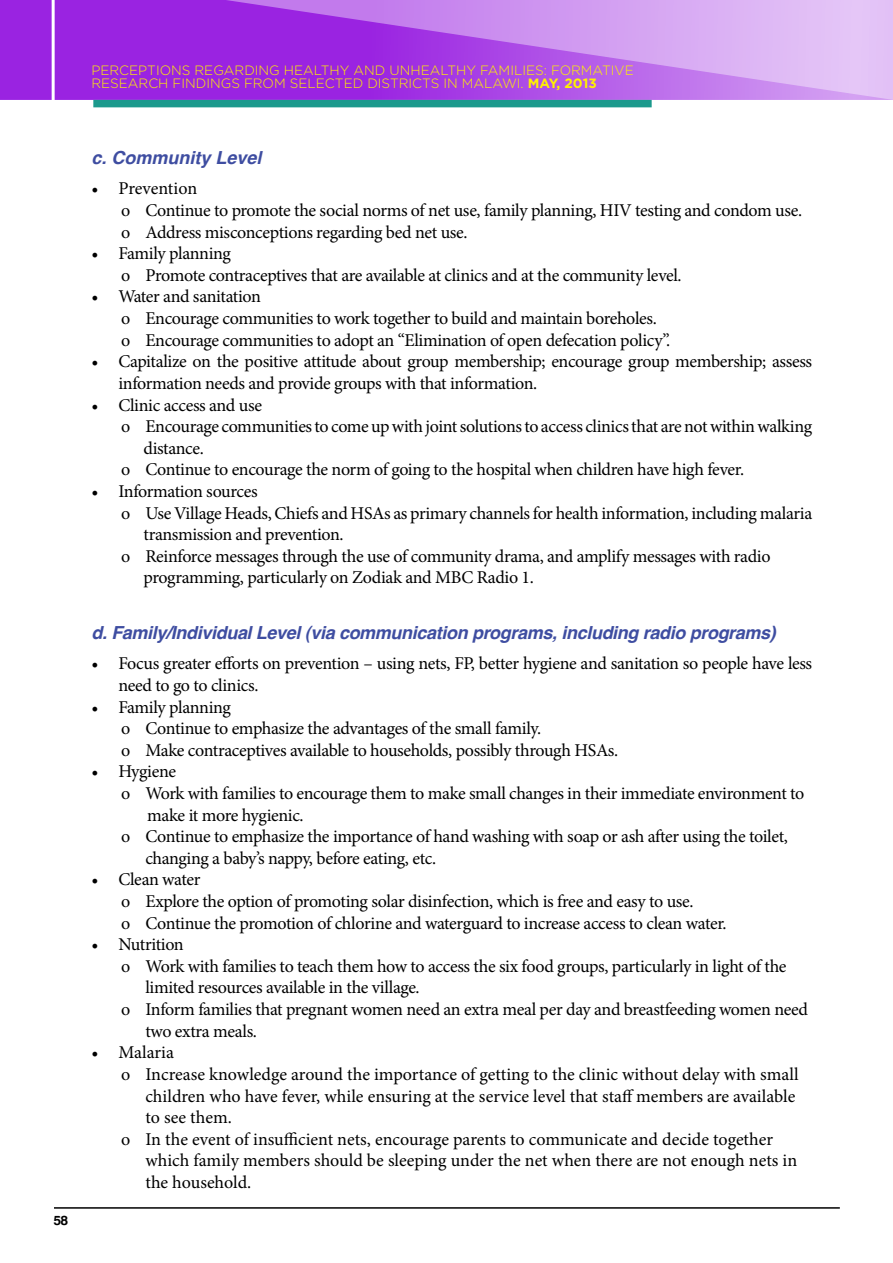
<style>
.page{position:relative;width:893px;height:1263px;background:#fff}
.page>*{position:absolute;margin:0;border:0;box-sizing:border-box;transform-origin:0 0}
.t1{font:18px/21.6px "Minion Pro";letter-spacing:-.02em;color:#000}
.t2{font:18px "Minion Pro";color:#000}
.t3{font:italic 700 18px "Helvetica";letter-spacing:-.02em;color:#3e4da1}
.t4{font:italic 700 18px "Helvetica";color:#3e4da1}
.t5{font:18px "Minion Pro";letter-spacing:.005em;color:#000}
.t6{font:300 13.5px/13.5px "Gotham";color:#fff200}
.t7{font:13.5px "Harabara";color:#000}
.s1{font-weight:700}
</style>
<div class="page">
<div style="left:0;top:0;width:52px;height:100px;background:#9a23e1"></div>
<div style="left:93px;top:100px;width:559px;height:7px;background:#1b998c"></div>
<svg style="left:55px;top:0;width:838px;height:100px;background:#b763e9"></svg>
<hr style="left:54px;top:1207px;width:786px;height:2px;background:#000">
<p class="t7" style="left:54px;top:1213px;width:15px">58</p>
<p class="t6" style="left:91px;top:63px;width:544px">PERCEPTIONS REGARDING HEALTHY AND UNHEALTHY FAMILIES: FORMATIVE<br>RESEARCH FINDINGS FROM SELECTED DISTRICTS IN MALAWI . <span class="s1">May, 2013</span></p>
<p class="t4" style="left:91px;top:143px;width:172px">c. Community Level</p>
<p class="t1" style="left:121px;top:178px;width:682px;text-indent:-30px">• Prevention<br>o Continue to promote the social norms of net use, family planning, HIV testing and condom use. o Address misconceptions regarding bed net use.</p>
<p class="t1" style="left:121px;top:243px;width:562px;text-indent:-30px">• Family planning<br>o Promote contraceptives that are available at clinics and at the community level.</p>
<p class="t1" style="left:121px;top:286px;width:551px;text-indent:-30px">• Water and sanitation<br>o Encourage communities to work together to build and maintain boreholes. o Encourage communities to adopt an “Elimination of open defecation policy”.</p>
<p class="t1" style="left:118px;top:351px;width:695px;text-indent:-27px">• Capitalize on the positive attitude about group membership; encourage group membership; assess information needs and provide groups with that information.</p>
<p class="t1" style="left:91px;top:394px;width:172px">• Clinic access and use</p>
<p class="t1" style="left:121px;top:416px;width:692px">o Encourage communities to come up with joint solutions to access clinics that are not within walking</p>
<p class="t1" style="left:144px;top:437px;width:62px">distance.</p>
<p class="t1" style="left:121px;top:459px;width:624px">o Continue to encourage the norm of going to the hospital when children have high fever.</p>
<p class="t1" style="left:91px;top:480px;width:168px">• Information sources</p>
<p class="t1" style="left:121px;top:502px;width:692px">o Use Village Heads, Chiefs and HSAs as primary channels for health information, including malaria</p>
<p class="t1" style="left:144px;top:524px;width:202px">transmission and prevention.</p>
<p class="t1" style="left:121px;top:545px;width:651px">o Reinforce messages through the use of community drama, and amplify messages with radio</p>
<p class="t1" style="left:144px;top:567px;width:392px">programming, particularly on Zodiak and MBC Radio 1.</p>
<p class="t3" style="left:91px;top:618px;width:686px">d. Family/Individual Level (via communication programs, including radio programs)</p>
<p class="t1" style="left:118px;top:653px;width:695px;text-indent:-27px">• Focus greater efforts on prevention – using nets, FP, better hygiene and sanitation so people have less need to go to clinics.</p>
<p class="t1" style="left:121px;top:696px;width:498px;text-indent:-30px">• Family planning<br>o Continue to emphasize the advantages of the small family.<br>o Make contraceptives available to households, possibly through HSAs.</p>
<p class="t1" style="left:91px;top:761px;width:86px">• Hygiene</p>
<p class="t1" style="left:121px;top:783px;width:685px">o Work with families to encourage them to make small changes in their immediate environment to</p>
<p class="t1" style="left:147px;top:804px;width:158px">make it more hygienic.</p>
<p class="t1" style="left:121px;top:826px;width:668px">o Continue to emphasize the importance of hand washing with soap or ash after using the toilet,</p>
<p class="t1" style="left:145px;top:847px;width:292px">changing a baby’s nappy, before eating, etc.</p>
<p class="t1" style="left:121px;top:869px;width:607px;text-indent:-30px">• Clean water<br>o Explore the option of promoting solar disinfection, which is free and easy to use.<br>o Continue the promotion of chlorine and waterguard to increase access to clean water.</p>
<p class="t1" style="left:91px;top:934px;width:94px">• Nutrition</p>
<p class="t1" style="left:121px;top:955px;width:667px">o Work with families to teach them how to access the six food groups, particularly in light of the</p>
<p class="t1" style="left:145px;top:977px;width:276px">limited resources available in the village.</p>
<p class="t1" style="left:121px;top:999px;width:688px">o Inform families that pregnant women need an extra meal per day and breastfeeding women need</p>
<p class="t1" style="left:145px;top:1020px;width:113px">two extra meals.</p>
<p class="t5" style="left:91px;top:1040px;width:84px">• Malaria</p>
<p class="t2" style="left:121px;top:1062px;width:679px">o Increase knowledge around the importance of getting to the clinic without delay with small</p>
<p class="t2" style="left:145px;top:1084px;width:651px">children who have fever, while ensuring at the service level that staff members are available</p>
<p class="t2" style="left:145px;top:1105px;width:88px">to see them.</p>
<p class="t2" style="left:121px;top:1127px;width:653px">o In the event of insufficient nets, encourage parents to communicate and decide together</p>
<p class="t2" style="left:145px;top:1148px;width:653px">which family members should be sleeping under the net when there are not enough nets in</p>
<p class="t1" style="left:145px;top:1171px;width:107px">the household.</p>
</div>
